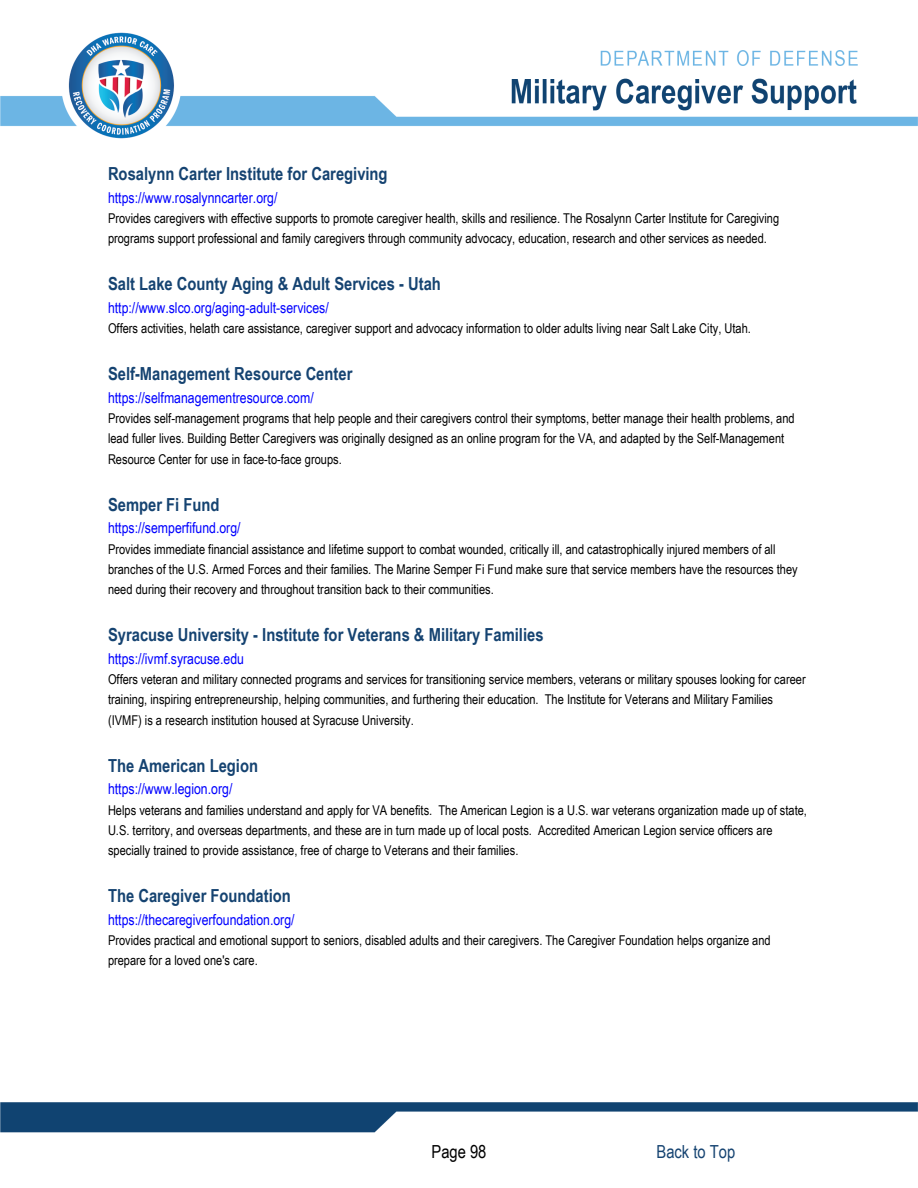
<style>
.page{position:relative;width:918px;height:1188px;background:#fff}
.page>*{position:absolute;margin:0;border:0;box-sizing:border-box;transform-origin:0 0}
.t1{font:700 18px "Arial Narrow";color:#154371}
.t2{font:18px "Arial Narrow";color:#154371}
.t3{font:18px "Arial Narrow";color:#000}
.t4{font:15px "Arial Narrow";color:#00f}
.t5{font:13.5px/20.2px "Arial Narrow";color:#000}
</style>
<div class="page">
<img style="left:0;top:32px;width:918px;height:107px">
<img style="left:0;top:1102px;width:918px;height:31px">
<h1 class="t1" style="left:108px;top:163px;width:281px">Rosalynn Carter Institute for Caregiving</h1>
<p class="t4" style="left:108px;top:188px;width:171px">https://www.rosalynncarter.org/</p>
<p class="t5" style="left:108px;top:208px;width:673px">Provides caregivers with effective supports to promote caregiver health, skills and resilience. The Rosalynn Carter Institute for Caregiving programs support professional and family caregivers through community advocacy, education, research and other services as needed.</p>
<h1 class="t1" style="left:108px;top:273px;width:334px">Salt Lake County Aging &amp; Adult Services - Utah</h1>
<p class="t4" style="left:108px;top:299px;width:222px">http://www.slco.org/aging-adult-services/</p>
<p class="t5" style="left:108px;top:318px;width:645px">Offers activities, helath care assistance, caregiver support and advocacy information to older adults living near Salt Lake City, Utah.</p>
<h1 class="t1" style="left:108px;top:363px;width:246px">Self-Management Resource Center</h1>
<p class="t4" style="left:108px;top:389px;width:207px">https://selfmanagementresource.com/</p>
<p class="t5" style="left:108px;top:408px;width:688px">Provides self-management programs that help people and their caregivers control their symptoms, better manage their health problems, and lead fuller lives. Building Better Caregivers was originally designed as an online program for the VA, and adapted by the Self-Management<br>Resource Center for use in face-to-face groups.</p>
<h1 class="t1" style="left:108px;top:494px;width:113px">Semper Fi Fund</h1>
<p class="t4" style="left:108px;top:519px;width:134px">https://semperfifund.org/</p>
<p class="t5" style="left:108px;top:538px;width:691px">Provides immediate financial assistance and lifetime support to combat wounded, critically ill, and catastrophically injured members of all branches of the U.S. Armed Forces and their families. The Marine Semper Fi Fund make sure that service members have the resources they need during their recovery and throughout transition back to their communities.</p>
<h1 class="t1" style="left:108px;top:624px;width:437px">Syracuse University - Institute for Veterans &amp; Military Families</h1>
<p class="t4" style="left:108px;top:650px;width:138px">https://ivmf.syracuse.edu</p>
<p class="t5" style="left:108px;top:669px;width:699px">Offers veteran and military connected programs and services for transitioning service members, veterans or military spouses looking for career training, inspiring entrepreneurship, helping communities, and furthering their education. The Institute for Veterans and Military Families (IVMF) is a research institution housed at Syracuse University.</p>
<h1 class="t1" style="left:108px;top:755px;width:152px">The American Legion</h1>
<p class="t4" style="left:108px;top:780px;width:126px">https://www.legion.org/</p>
<p class="t5" style="left:108px;top:799px;width:701px">Helps veterans and families understand and apply for VA benefits. The American Legion is a U.S. war veterans organization made up of state,<br>U.S. territory, and overseas departments, and these are in turn made up of local posts. Accredited American Legion service officers are specially trained to provide assistance, free of charge to Veterans and their families.</p>
<h1 class="t1" style="left:108px;top:885px;width:184px">The Caregiver Foundation</h1>
<p class="t4" style="left:108px;top:911px;width:188px">https://thecaregiverfoundation.org/</p>
<p class="t5" style="left:108px;top:930px;width:664px">Provides practical and emotional support to seniors, disabled adults and their caregivers. The Caregiver Foundation helps organize and prepare for a loved one's care.</p>
<h1 class="t3" style="left:432px;top:1141px;width:56px">Page 98</h1>
<h1 class="t2" style="left:657px;top:1141px;width:80px">Back to Top</h1>
</div>
